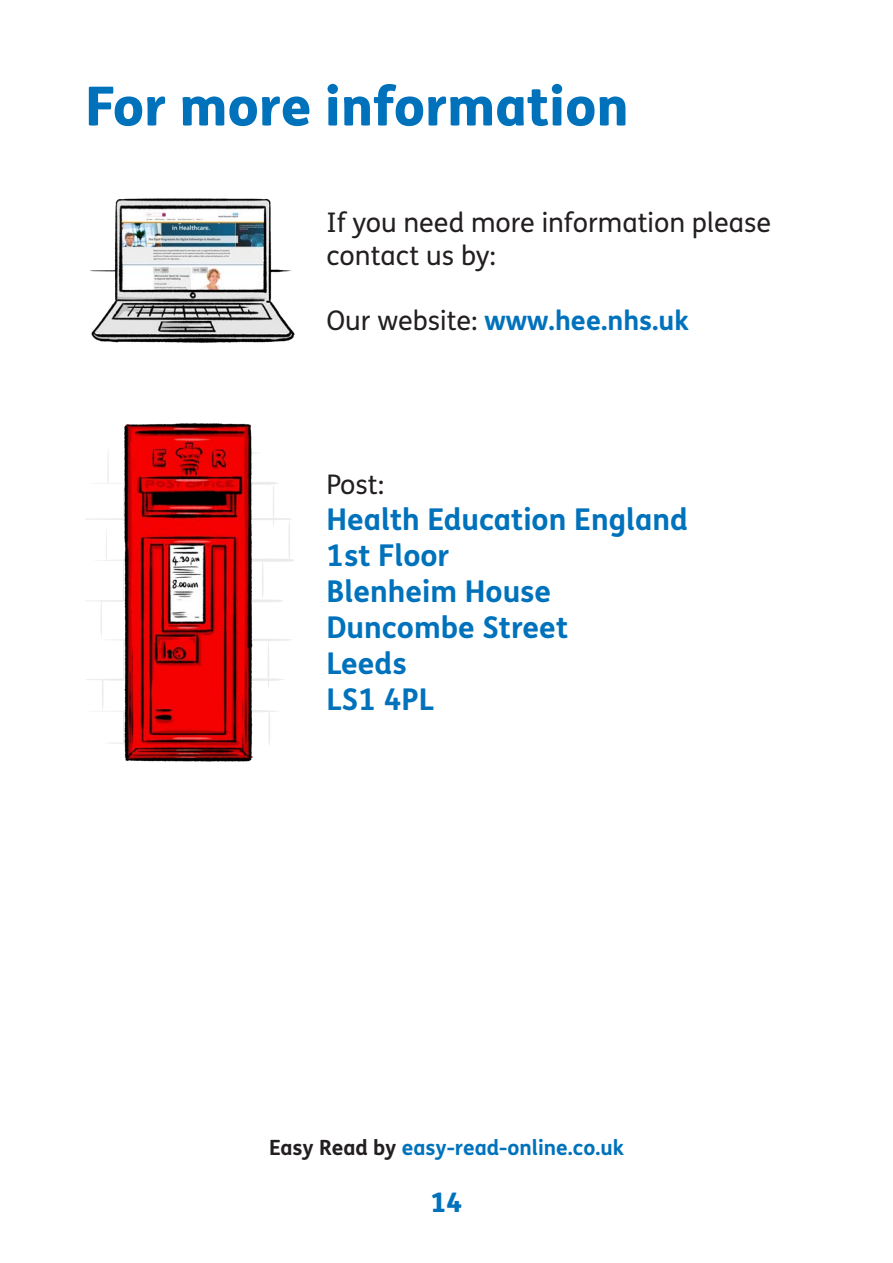
<style>
.page{position:relative;width:893px;height:1263px;background:#fff}
.page>*{position:absolute;margin:0;border:0;box-sizing:border-box;transform-origin:0 0}
.t1{font:800 54px "FS Me";color:#0072bc}
.t2{font:700 30px "FS Me";color:#0072bc}
.t3{font:27px/32.4px "FS Me";color:#231f20}
.t4{font:700 27px "FS Me";color:#0072bc}
.t5{font:800 27px "FS Me";color:#0072bc}
.t6{font:700 21px "FS Me";color:#0072bc}
.s1{font-weight:400;color:#231f20}
.s2{color:#231f20}
</style>
<div class="page">
<img style="left:90px;top:198px;width:205px;height:145px">
<img style="left:85px;top:423px;width:209px;height:339px">
<p class="t1" style="left:85px;top:64px;width:545px">For more information</p>
<p class="t3" style="left:326px;top:206px;width:446px">If you need more information please contact us by:</p>
<p class="t4" style="left:326px;top:299px;width:364px"><span class="s1">Our website:</span> www.hee.nhs.uk</p>
<p class="t3" style="left:326px;top:468px;width:59px">Post:</p>
<p class="t2" style="left:326px;top:496px;width:363px">Health Education England</p>
<p class="t2" style="left:326px;top:532px;width:124px">1st Floor</p>
<p class="t2" style="left:326px;top:568px;width:226px">Blenheim House</p>
<p class="t2" style="left:326px;top:604px;width:243px">Duncombe Street</p>
<p class="t2" style="left:326px;top:640px;width:82px">Leeds</p>
<p class="t2" style="left:326px;top:676px;width:109px">LS1 4PL</p>
<p class="t6" style="left:269px;top:1132px;width:356px"><span class="s2">Easy Read by</span> easy-read-online.co.uk</p>
<p class="t5" style="left:431px;top:1181px;width:33px">14</p>
</div>
